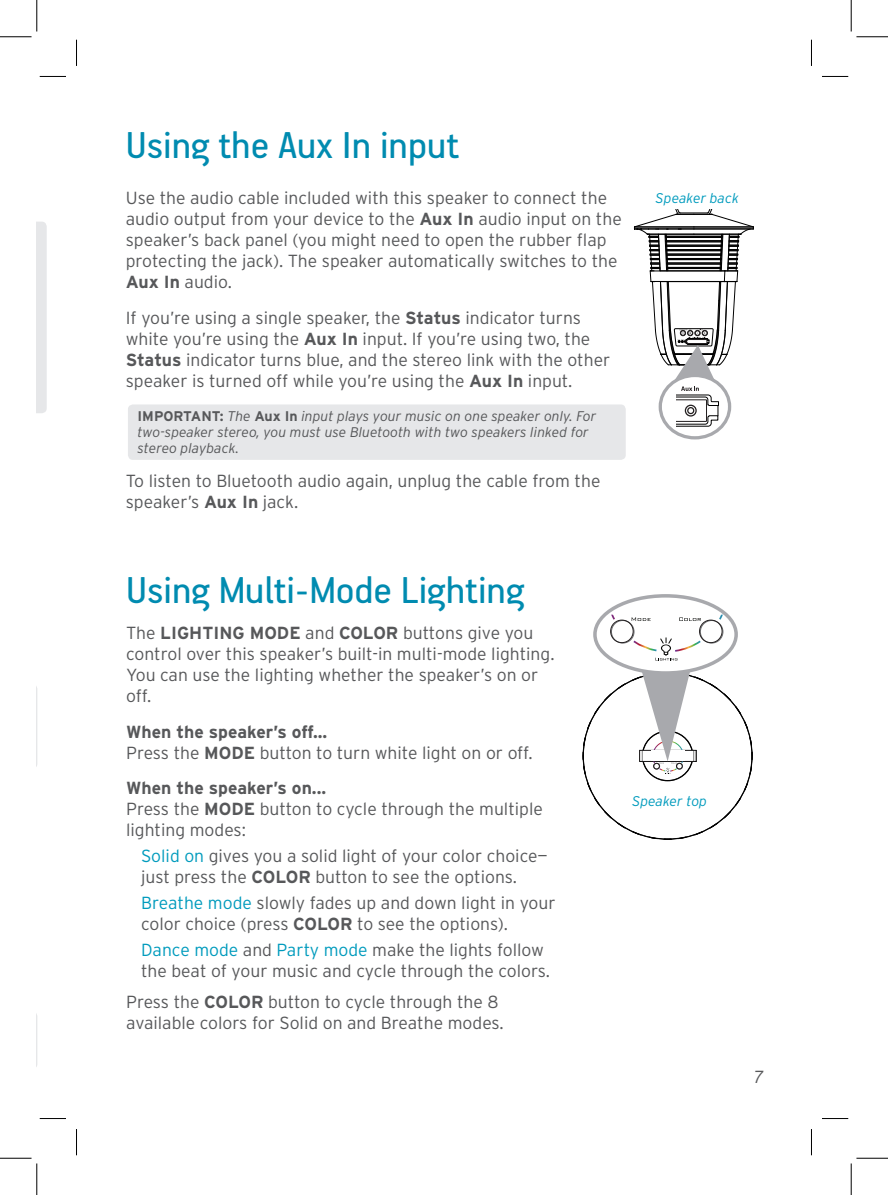
<style>
.page{position:relative;width:888px;height:1195px;background:#fff}
.page>*{position:absolute;margin:0;border:0;box-sizing:border-box;transform-origin:0 0}
.t1{font:42px "PF Handbook Pro";color:#008bb0}
.t2{font:300 17.5px/21px "Interstate";color:#57585a}
.t3{font:italic 300 17.5px "Interstate";color:#57585a}
.t4{font:italic 300 14px/15.8px "Interstate";color:#57585a}
.t5{font:italic 300 14px "Interstate";color:#009bbd}
.s1{font-weight:700}
.s2{font-weight:700;font-style:normal}
.s3{color:#009bbd}
</style>
<div class="page">
<div style="left:37px;top:222px;width:10px;height:191px;background:#e6e7e9"></div>
<div style="left:128px;top:404px;width:497px;height:56px;background:#e6e7e9;border-radius:5px"></div>
<svg style="left:660px;top:375px;width:69px;height:63px"></svg>
<div style="left:658px;top:374px;width:72px;height:65px;border:3px solid #a8a9ad;border-radius:50%"></div>
<div style="left:593px;top:594px;width:144px;height:81px;border:4px solid #a8a9ad;border-radius:50%"></div>
<svg style="left:634px;top:209px;width:119px;height:220px"></svg>
<div style="left:686px;top:407px;width:8px;height:7px;border:1px solid #231f20;border-radius:50%"></div>
<div style="left:684px;top:405px;width:12px;height:11px;border:1px solid #231f20;border-radius:50%"></div>
<svg style="left:582px;top:614px;width:170px;height:226px"></svg>
<svg style="left:40px;top:76px;width:26px;height:1px"></svg>
<svg style="left:822px;top:76px;width:25px;height:1px"></svg>
<svg style="left:40px;top:1118px;width:26px;height:1px"></svg>
<svg style="left:822px;top:1118px;width:25px;height:1px"></svg>
<svg style="left:76px;top:40px;width:1px;height:26px"></svg>
<svg style="left:76px;top:1129px;width:1px;height:26px"></svg>
<hr style="left:0;top:36px;width:32px;height:1px;background:#000">
<hr style="left:856px;top:36px;width:31px;height:1px;background:#000">
<hr style="left:0;top:1158px;width:32px;height:1px;background:#000">
<hr style="left:856px;top:1158px;width:31px;height:1px;background:#000">
<hr style="left:36px;top:0;width:1px;height:32px;background:#000">
<hr style="left:36px;top:1163px;width:1px;height:32px;background:#000">
<hr style="left:850px;top:0;width:1px;height:32px;background:#000">
<hr style="left:850px;top:1163px;width:1px;height:32px;background:#000">
<h1 class="t1" style="left:126px;top:120px;width:335px">Using the Aux In input</h1>
<p class="t2" style="left:126px;top:187px;width:497px">Use the audio cable included with this speaker to connect the audio output from your device to the <span class="s1">Aux In</span> audio input on the speaker’s back panel (you might need to open the rubber flap protecting the jack). The speaker automatically switches to the <span class="s1">Aux In</span> audio.</p>
<p class="t2" style="left:126px;top:307px;width:486px">If you’re using a single speaker, the <span class="s1">Status</span> indicator turns white you’re using the <span class="s1">Aux In</span> input. If you’re using two, the <span class="s1">Status</span> indicator turns blue, and the stereo link with the other speaker is turned off while you’re using the <span class="s1">Aux In</span> input.</p>
<p class="t4" style="left:137px;top:408px;width:460px"><span class="s2">IMPORTANT:</span> The <span class="s2">Aux In</span> input plays your music on one speaker only. For two-speaker stereo, you must use Bluetooth with two speakers linked for stereo playback.</p>
<p class="t2" style="left:126px;top:470px;width:476px">To listen to Bluetooth audio again, unplug the cable from the speaker’s <span class="s1">Aux In</span> jack.</p>
<p class="t5" style="left:655px;top:191px;width:85px">Speaker back</p>
<h1 class="t1" style="left:126px;top:564px;width:399px">Using Multi-Mode Lighting</h1>
<p class="t2" style="left:126px;top:622px;width:429px">The <span class="s1">LIGHTING MODE</span> and <span class="s1">COLOR</span> buttons give you control over this speaker’s built-in multi-mode lighting.<br>You can use the lighting whether the speaker’s on or off.</p>
<p class="t2" style="left:126px;top:720px;width:408px"><span class="s1">When the speaker’s off...<br></span>Press the <span class="s1">MODE</span> button to turn white light on or off.</p>
<p class="t2" style="left:126px;top:777px;width:418px"><span class="s1">When the speaker’s on...<br></span>Press the <span class="s1">MODE</span> button to cycle through the multiple lighting modes:</p>
<p class="t2" style="left:141px;top:845px;width:408px"><span class="s3">Solid on</span> gives you a solid light of your color choice— just press the <span class="s1">COLOR</span> button to see the options.</p>
<p class="t2" style="left:141px;top:892px;width:416px"><span class="s3">Breathe mode</span> slowly fades up and down light in your color choice (press <span class="s1">COLOR</span> to see the options).</p>
<p class="t2" style="left:141px;top:939px;width:410px"><span class="s3">Dance mode</span> and <span class="s3">Party mode</span> make the lights follow the beat of your music and cycle through the colors.</p>
<p class="t2" style="left:126px;top:991px;width:379px">Press the <span class="s1">COLOR</span> button to cycle through the 8 available colors for Solid on and Breathe modes.</p>
<p class="t5" style="left:631px;top:793px;width:76px">Speaker top</p>
<p class="t3" style="left:753px;top:1067px;width:11px">7</p>
</div>
